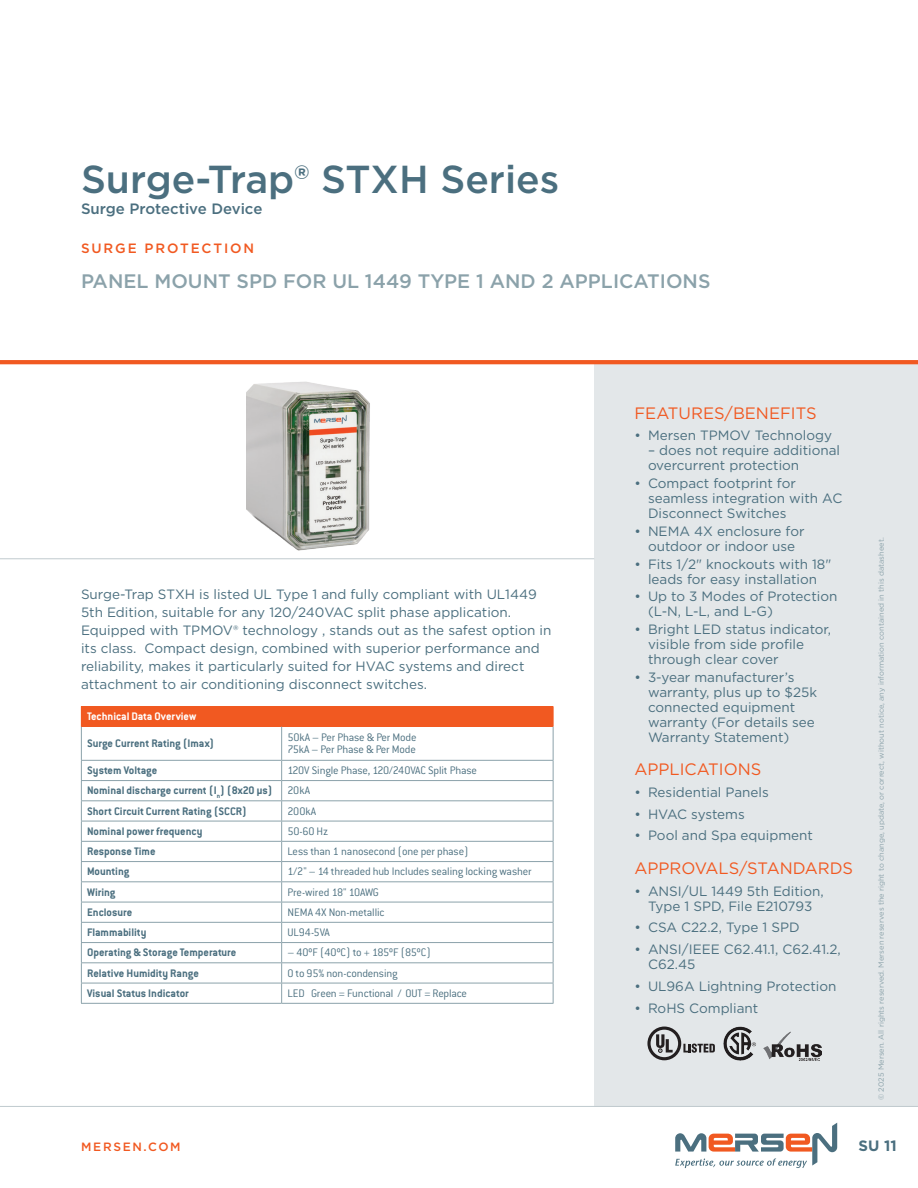
<style>
.page{position:relative;width:918px;height:1188px;background:#fff}
.page>*{position:absolute;margin:0;border:0;box-sizing:border-box;transform-origin:0 0}
.NEW_Product_MSL_Page_1{font:500 39px "Gotham";color:#4b6f7f}
.NEW_Product_type{font:500 19.5px "Gotham";color:#8ba2aa}
.NEW_Subhead{font:16.5px "Gotham";color:#f15921}
.NEW_Product_MSL_Page_1-2{font:500 15px "Gotham";color:#4b6f7f}
.t1{font:700 15px "Gotham";color:#4b6f7f}
.NEW_Text{font:13.5px/15px "Gotham";color:#4b6f7f}
.NEW_Product_group{font:500 13.5px "Gotham";letter-spacing:.14em;color:#f15921}
.NEW_Table_text{font:300 12px "Conduit ITC Std";letter-spacing:-.015em;color:#4b6f7f}
.NEW_Table_text-2{font:700 12px "Conduit ITC Std";color:#4b6f7f}
.NEW_Table_header{font:700 12px "Conduit ITC Std";color:#fff}
.t2{font:500 12px "Gotham";letter-spacing:.14em;color:#f15921}
.t3{font:7.5px "Gotham";color:#8ba2aa}
</style>
<div class="page">
<svg style="left:675px;top:1123px;width:162px;height:45px"></svg>
<div style="left:594px;top:364px;width:324px;height:743px;background:#e3e7e9"></div>
<hr style="left:0;top:360px;width:918px;height:4px;background:#f15921">
<hr style="left:0;top:1106px;width:918px;height:1px;background:#c0cace">
<hr style="left:0;top:558px;width:594px;height:1px;background:#c0cace">
<img style="left:246px;top:360px;width:168px;height:200px">
<svg style="left:647px;top:1027px;width:68px;height:33px"></svg>
<img style="left:723px;top:1027px;width:33px;height:33px">
<img style="left:764px;top:1032px;width:57px;height:28px">
<div style="left:81px;top:706px;width:472px;height:21px;background:#f15921"></div>
<hr style="left:81px;top:727px;width:1px;height:33px;background:#8ba2aa">
<hr style="left:281px;top:727px;width:1px;height:33px;background:#8ba2aa">
<hr style="left:553px;top:727px;width:1px;height:33px;background:#8ba2aa">
<hr style="left:81px;top:760px;width:201px;height:1px;background:#8ba2aa">
<hr style="left:282px;top:760px;width:272px;height:1px;background:#8ba2aa">
<hr style="left:81px;top:780px;width:201px;height:1px;background:#8ba2aa">
<hr style="left:282px;top:780px;width:272px;height:1px;background:#8ba2aa">
<hr style="left:81px;top:800px;width:201px;height:1px;background:#8ba2aa">
<hr style="left:282px;top:800px;width:272px;height:1px;background:#8ba2aa">
<hr style="left:81px;top:821px;width:201px;height:1px;background:#8ba2aa">
<hr style="left:282px;top:821px;width:272px;height:1px;background:#8ba2aa">
<hr style="left:81px;top:841px;width:201px;height:1px;background:#8ba2aa">
<hr style="left:282px;top:841px;width:272px;height:1px;background:#8ba2aa">
<hr style="left:81px;top:861px;width:201px;height:1px;background:#8ba2aa">
<hr style="left:282px;top:861px;width:272px;height:1px;background:#8ba2aa">
<hr style="left:81px;top:881px;width:201px;height:1px;background:#8ba2aa">
<hr style="left:282px;top:881px;width:272px;height:1px;background:#8ba2aa">
<hr style="left:81px;top:902px;width:201px;height:1px;background:#8ba2aa">
<hr style="left:282px;top:902px;width:272px;height:1px;background:#8ba2aa">
<hr style="left:81px;top:922px;width:201px;height:1px;background:#8ba2aa">
<hr style="left:282px;top:922px;width:272px;height:1px;background:#8ba2aa">
<hr style="left:81px;top:942px;width:201px;height:1px;background:#8ba2aa">
<hr style="left:282px;top:942px;width:272px;height:1px;background:#8ba2aa">
<hr style="left:81px;top:962px;width:201px;height:1px;background:#8ba2aa">
<hr style="left:282px;top:962px;width:272px;height:1px;background:#8ba2aa">
<hr style="left:81px;top:983px;width:201px;height:1px;background:#8ba2aa">
<svg style="left:81px;top:761px;width:1px;height:242px"></svg>
<hr style="left:282px;top:983px;width:272px;height:1px;background:#8ba2aa">
<svg style="left:281px;top:761px;width:1px;height:242px"></svg>
<svg style="left:553px;top:761px;width:1px;height:242px"></svg>
<hr style="left:81px;top:1003px;width:201px;height:1px;background:#8ba2aa">
<hr style="left:282px;top:1003px;width:272px;height:1px;background:#8ba2aa">
<svg style="left:553px;top:706px;width:1px;height:21px"></svg>
<p class="NEW_Product_MSL_Page_1" style="left:81px;top:154px;width:480px">Surge-Trap® STXH Series</p>
<p class="NEW_Product_MSL_Page_1-2" style="left:81px;top:199px;width:183px">Surge Protective Device</p>
<p class="NEW_Product_group" style="left:81px;top:240px;width:175px">SURGE PROTECTION</p>
<p class="NEW_Product_type" style="left:81px;top:268px;width:631px">PANEL MOUNT SPD FOR UL 1449 TYPE 1 AND 2 APPLICATIONS</p>
<p class="NEW_Text" style="left:81px;top:585px;width:472px;line-height:18px">Surge-Trap STXH is listed UL Type 1 and fully compliant with UL1449<br>5th Edition, suitable for any 120/240VAC split phase application.<br>Equipped with TPMOV® technology , stands out as the safest option in its class. Compact design, combined with superior performance and reliability, makes it particularly suited for HVAC systems and direct attachment to air conditioning disconnect switches.</p>
<p class="NEW_Table_header" style="left:87px;top:709px;width:111px">Technical Data Overview</p>
<p class="NEW_Table_text-2" style="left:87px;top:736px;width:129px">Surge Current Rating (Imax)</p>
<p class="NEW_Table_text" style="left:287px;top:730px;width:131px">50kA – Per Phase &amp; Per Mode</p>
<p class="NEW_Table_text" style="left:287px;top:742px;width:130px">75kA – Per Phase &amp; Per Mode</p>
<p class="NEW_Table_text-2" style="left:87px;top:763px;width:72px">System Voltage</p>
<p class="NEW_Table_text" style="left:287px;top:763px;width:191px">120V Single Phase, 120/240VAC Split Phase</p>
<p class="NEW_Table_text-2" style="left:87px;top:783px;width:187px">Nominal discharge current (I<sub>n</sub>) (8x20 μs)</p>
<p class="NEW_Table_text" style="left:287px;top:783px;width:24px">20kA</p>
<p class="NEW_Table_text-2" style="left:87px;top:804px;width:161px">Short Circuit Current Rating (SCCR)</p>
<p class="NEW_Table_text" style="left:287px;top:804px;width:30px">200kA</p>
<p class="NEW_Table_text-2" style="left:87px;top:824px;width:117px">Nominal power frequency</p>
<p class="NEW_Table_text" style="left:287px;top:824px;width:43px">50-60 Hz</p>
<p class="NEW_Table_text-2" style="left:87px;top:844px;width:70px">Response Time</p>
<p class="NEW_Table_text" style="left:287px;top:844px;width:183px">Less than 1 nanosecond (one per phase)</p>
<p class="NEW_Table_text-2" style="left:87px;top:864px;width:44px">Mounting</p>
<p class="NEW_Table_text" style="left:287px;top:864px;width:246px">1/2" – 14 threaded hub Includes sealing locking washer</p>
<p class="NEW_Table_text-2" style="left:87px;top:885px;width:30px">Wiring</p>
<p class="NEW_Table_text" style="left:287px;top:885px;width:93px">Pre-wired 18" 10AWG</p>
<p class="NEW_Table_text-2" style="left:87px;top:905px;width:47px">Enclosure</p>
<p class="NEW_Table_text" style="left:287px;top:905px;width:99px">NEMA 4X Non-metallic</p>
<p class="NEW_Table_text-2" style="left:87px;top:925px;width:61px">Flammability</p>
<p class="NEW_Table_text" style="left:287px;top:925px;width:44px">UL94-5VA</p>
<p class="NEW_Table_text-2" style="left:87px;top:945px;width:151px">Operating &amp; Storage Temperature</p>
<p class="NEW_Table_text" style="left:287px;top:945px;width:145px">– 40ºF (40ºC) to + 185ºF (85ºC)</p>
<p class="NEW_Table_text-2" style="left:87px;top:966px;width:113px">Relative Humidity Range</p>
<p class="NEW_Table_text" style="left:287px;top:966px;width:112px">0 to 95% non-condensing</p>
<p class="NEW_Table_text-2" style="left:87px;top:986px;width:103px">Visual Status Indicator</p>
<p class="NEW_Table_text" style="left:287px;top:986px;width:181px">LED Green = Functional / OUT = Replace</p>
<p class="NEW_Subhead" style="left:634px;top:402px;width:184px">FEATURES/BENEFITS</p>
<p class="NEW_Text" style="left:634px;top:428px;width:199px">• Mersen TPMOV Technology</p>
<p class="NEW_Text" style="left:648px;top:443px;width:194px">– does not require additional overcurrent protection</p>
<p class="NEW_Text" style="left:648px;top:476px;width:196px;text-indent:-14px">• Compact footprint for seamless integration with AC<br>Disconnect Switches</p>
<p class="NEW_Text" style="left:634px;top:523px;width:172px;text-align:center">• NEMA 4X enclosure for outdoor or indoor use</p>
<p class="NEW_Text" style="left:634px;top:556px;width:198px;text-align:center">• Fits 1/2" knockouts with 18" leads for easy installation</p>
<p class="NEW_Text" style="left:648px;top:589px;width:191px;text-indent:-14px">• Up to 3 Modes of Protection (L-N, L-L, and L-G)</p>
<p class="NEW_Text" style="left:648px;top:621px;width:185px;text-indent:-14px">• Bright LED status indicator, visible from side profile through clear cover</p>
<p class="NEW_Text" style="left:648px;top:669px;width:171px;text-indent:-14px">• 3-year manufacturer’s warranty, plus up to $25k connected equipment warranty (For details see<br>Warranty Statement)</p>
<p class="NEW_Subhead" style="left:634px;top:759px;width:128px">APPLICATIONS</p>
<p class="NEW_Text" style="left:634px;top:784px;width:136px">• Residential Panels</p>
<p class="NEW_Text" style="left:634px;top:806px;width:112px">• HVAC systems</p>
<p class="NEW_Text" style="left:634px;top:828px;width:180px">• Pool and Spa equipment</p>
<p class="NEW_Subhead" style="left:634px;top:857px;width:220px">APPROVALS/STANDARDS</p>
<p class="NEW_Text" style="left:634px;top:883px;width:191px;text-align:center">• ANSI/UL 1449 5th Edition,<br>Type 1 SPD, File E210793</p>
<p class="NEW_Text" style="left:634px;top:920px;width:167px">• CSA C22.2, Type 1 SPD</p>
<p class="NEW_Text" style="left:648px;top:942px;width:194px;text-indent:-14px">• ANSI/IEEE C62.41.1, C62.41.2,<br>C62.45</p>
<p class="NEW_Text" style="left:634px;top:978px;width:203px">• UL96A Lightning Protection</p>
<p class="NEW_Text" style="left:634px;top:1000px;width:125px">• RoHS Compliant</p>
<p class="t3" style="left:876px;top:1100px;width:564px;rotate:-90deg">© 2025 Mersen. All rights reserved. Mersen reserves the right to change, update, or correct, without notice, any information contained in this datasheet.</p>
<p class="t2" style="left:81px;top:1139px;width:101px">MERSEN.COM</p>
<p class="t1" style="left:859px;top:1136px;width:40px">SU 11</p>
</div>
